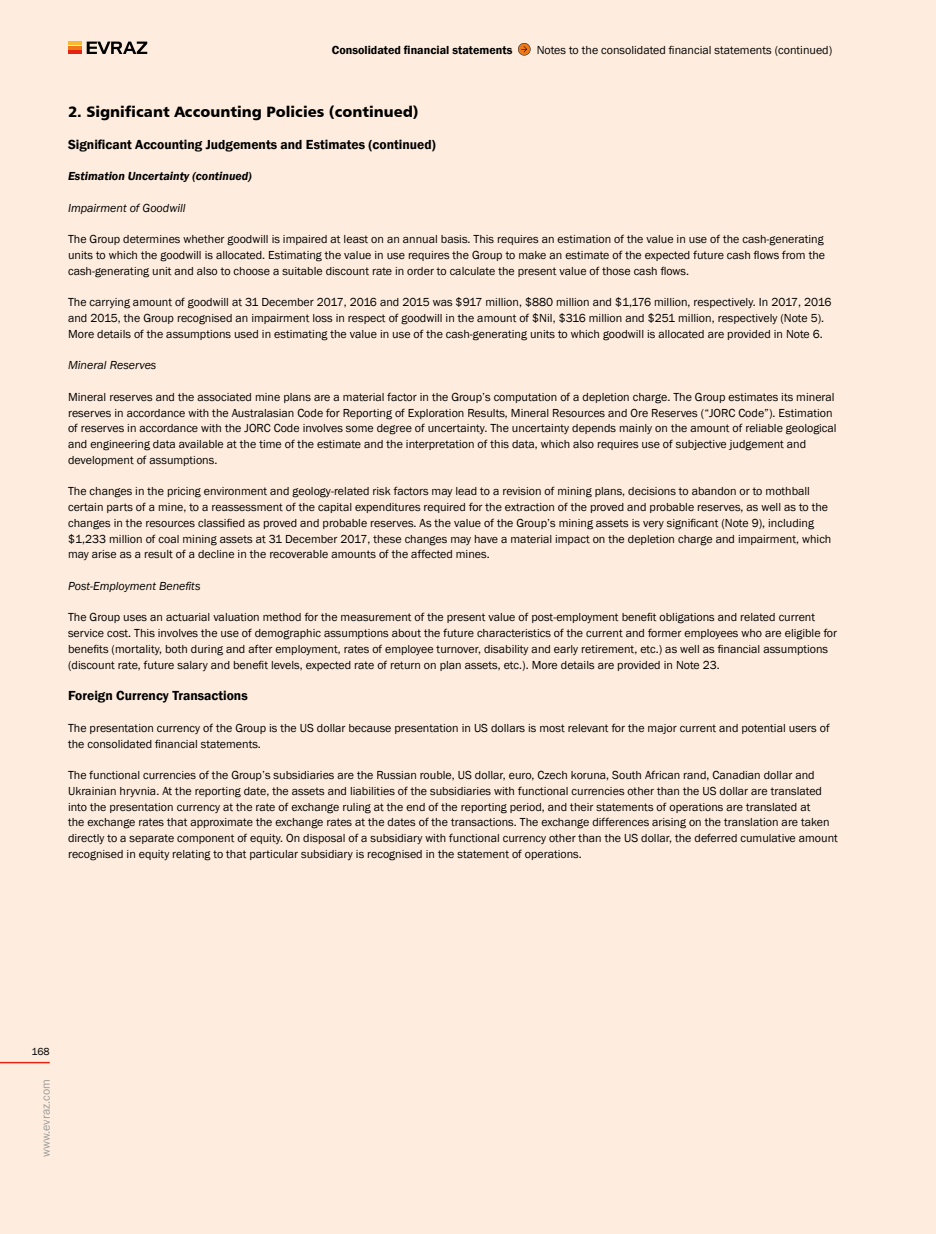
<style>
.page{position:relative;width:936px;height:1234px;background:#fff}
.page>*{position:absolute;margin:0;border:0;box-sizing:border-box;transform-origin:0 0}
.t1{font:15px "Humanist 777 BT Black B";color:#000}
.t2{font:600 13.5px "Franklin Gothic";color:#000}
.t3{font:12px/15.8px "Franklin Gothic";color:#000}
.t4{font:italic 12px "Franklin Gothic";color:#000}
.t5{font:italic 600 12px "Franklin Gothic";color:#000}
.t6{font:600 12px "Franklin Gothic";color:#000}
.t7{font:12px "Franklin Gothic";color:#9d9d9c}
.t8{font:10.5px "Franklin Gothic";color:#000}
</style>
<div class="page">
<div style="left:0;top:0;width:935px;height:1233px;background:#feedde"></div>
<svg style="left:518px;top:43px;width:12px;height:12px"></svg>
<hr style="left:68px;top:42px;width:14px;height:3px;background:#fab82d">
<hr style="left:68px;top:46px;width:14px;height:3px;background:#ef7918">
<hr style="left:68px;top:51px;width:14px;height:3px;background:#e42313">
<svg style="left:87px;top:42px;width:60px;height:12px"></svg>
<hr style="left:0;top:1061px;width:50px;height:2px;background:#e42313">
<p class="t6" style="left:332px;top:43px;width:182px">Consolidated financial statements</p>
<p class="t3" style="left:536px;top:42px;width:297px">Notes to the consolidated financial statements (continued)</p>
<p class="t1" style="left:68px;top:102px;width:352px">2. Significant Accounting Policies (continued)</p>
<p class="t2" style="left:68px;top:136px;width:369px">Significant Accounting Judgements and Estimates (continued)</p>
<p class="t5" style="left:68px;top:168px;width:185px">Estimation Uncertainty (continued)</p>
<p class="t4" style="left:68px;top:200px;width:119px">Impairment of Goodwill</p>
<p class="t3" style="left:68px;top:231px;width:758px">The Group determines whether goodwill is impaired at least on an annual basis. This requires an estimation of the value in use of the cash-generating units to which the goodwill is allocated. Estimating the value in use requires the Group to make an estimate of the expected future cash flows from the cash-generating unit and also to choose a suitable discount rate in order to calculate the present value of those cash flows.</p>
<p class="t3" style="left:68px;top:294px;width:765px">The carrying amount of goodwill at 31 December 2017, 2016 and 2015 was $917 million, $880 million and $1,176 million, respectively. In 2017, 2016 and 2015, the Group recognised an impairment loss in respect of goodwill in the amount of $Nil, $316 million and $251 million, respectively (Note 5).<br>More details of the assumptions used in estimating the value in use of the cash-generating units to which goodwill is allocated are provided in Note 6.</p>
<p class="t4" style="left:68px;top:357px;width:90px">Mineral Reserves</p>
<p class="t3" style="left:68px;top:389px;width:770px">Mineral reserves and the associated mine plans are a material factor in the Group’s computation of a depletion charge. The Group estimates its mineral reserves in accordance with the Australasian Code for Reporting of Exploration Results, Mineral Resources and Ore Reserves (“JORC Code”). Estimation of reserves in accordance with the JORC Code involves some degree of uncertainty. The uncertainty depends mainly on the amount of reliable geological and engineering data available at the time of the estimate and the interpretation of this data, which also requires use of subjective judgement and development of assumptions.</p>
<p class="t3" style="left:68px;top:483px;width:764px">The changes in the pricing environment and geology-related risk factors may lead to a revision of mining plans, decisions to abandon or to mothball certain parts of a mine, to a reassessment of the capital expenditures required for the extraction of the proved and probable reserves, as well as to the changes in the resources classified as proved and probable reserves. As the value of the Group’s mining assets is very significant (Note 9), including $1,233 million of coal mining assets at 31 December 2017, these changes may have a material impact on the depletion charge and impairment, which may arise as a result of a decline in the recoverable amounts of the affected mines.</p>
<p class="t4" style="left:68px;top:578px;width:134px">Post-Employment Benefits</p>
<p class="t3" style="left:68px;top:609px;width:770px">The Group uses an actuarial valuation method for the measurement of the present value of post-employment benefit obligations and related current service cost. This involves the use of demographic assumptions about the future characteristics of the current and former employees who are eligible for benefits (mortality, both during and after employment, rates of employee turnover, disability and early retirement, etc.) as well as financial assumptions (discount rate, future salary and benefit levels, expected rate of return on plan assets, etc.). More details are provided in Note 23.</p>
<p class="t2" style="left:68px;top:687px;width:181px">Foreign Currency Transactions</p>
<p class="t3" style="left:68px;top:720px;width:763px">The presentation currency of the Group is the US dollar because presentation in US dollars is most relevant for the major current and potential users of the consolidated financial statements.</p>
<p class="t3" style="left:68px;top:767px;width:771px">The functional currencies of the Group’s subsidiaries are the Russian rouble, US dollar, euro, Czech koruna, South African rand, Canadian dollar and Ukrainian hryvnia. At the reporting date, the assets and liabilities of the subsidiaries with functional currencies other than the US dollar are translated into the presentation currency at the rate of exchange ruling at the end of the reporting period, and their statements of operations are translated at<br>the exchange rates that approximate the exchange rates at the dates of the transactions. The exchange differences arising on the translation are taken directly to a separate component of equity. On disposal of a subsidiary with functional currency other than the US dollar, the deferred cumulative amount recognised in equity relating to that particular subsidiary is recognised in the statement of operations.</p>
<p class="t8" style="left:32px;top:1045px;width:20px">168</p>
<p class="t7" style="left:38px;top:1156px;width:79px;rotate:-90deg">www.evraz.com</p>
</div>
